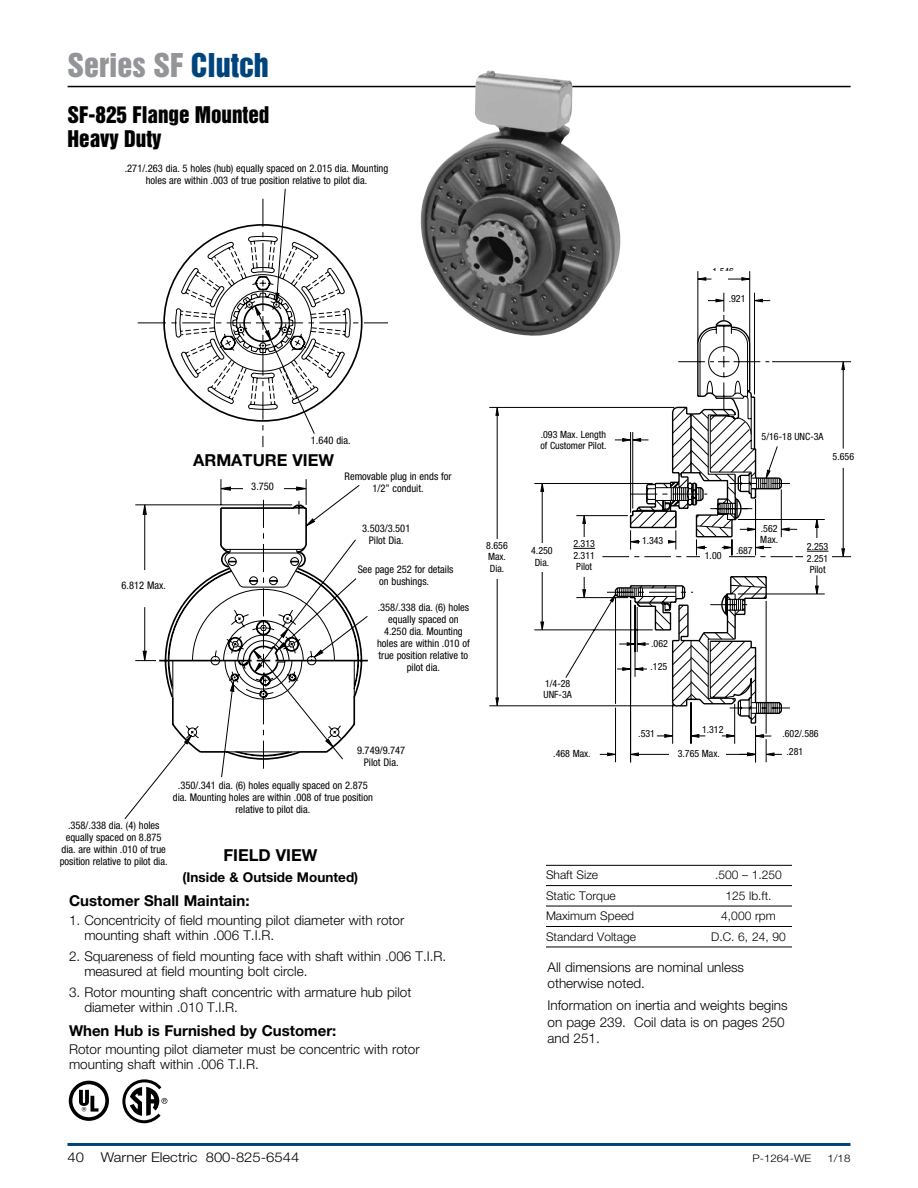
<style>
.page{position:relative;width:918px;height:1188px;background:#fff}
.page>*{position:absolute;margin:0;border:0;box-sizing:border-box;transform-origin:0 0}
.t1{font:30px "Helvetica Inserat LT Std";color:#939598}
.t2{font:21px "Helvetica Inserat LT Std";color:#000}
.Paragraph_head{font:700 16.5px "Helvetica Neue LT Std";color:#000}
.Paragraph_Subhead{font:700 15px "Helvetica Neue LT Std";color:#000}
.New_Body_Copy{font:300 13.5px/15px "Helvetica Neue LT Std";color:#000}
.New_Body_Copy-2{font:300 13.5px "Helvetica Neue LT Std";color:#000;scale:1.1 1}
.Paragraph_Subhead-2{font:700 13.5px "Helvetica Neue LT Std";color:#000}
.New_Table_Body{font:300 12px "Helvetica Neue LT Std";color:#000}
.Callouts{font:condensed 10.5px/12px "Helvetica Neue LT Std";color:#000;text-align:center}
.t3{font:300 10.5px "Helvetica Neue LT Std";color:#000;scale:1.1 1}
.Callouts-2{font:condensed 10.05px/11.4px "Helvetica Neue LT Std";color:#000}
.s1{color:#00447c}
</style>
<div class="page">
<hr style="left:68px;top:1143px;width:782px;height:3px;background:#00447c">
<hr style="left:546px;top:865px;width:246px;height:1px;background:#000">
<hr style="left:546px;top:885px;width:246px;height:1px;background:#000">
<hr style="left:546px;top:906px;width:246px;height:1px;background:#000">
<hr style="left:546px;top:926px;width:246px;height:1px;background:#000">
<hr style="left:546px;top:947px;width:246px;height:1px;background:#000">
<svg style="left:138px;top:276px;width:37px;height:93px"></svg>
<svg style="left:489px;top:271px;width:363px;height:492px"></svg>
<svg style="left:602px;top:314px;width:192px;height:405px"></svg>
<svg style="left:606px;top:406px;width:185px;height:315px"></svg>
<div style="left:803px;top:539px;width:28px;height:34px;background:#fff"></div>
<svg style="left:807px;top:551px;width:21px;height:1px"></svg>
<div style="left:700px;top:554px;width:29px;height:10px;background:#fff"></div>
<div style="left:640px;top:537px;width:27px;height:12px;background:#fff"></div>
<div style="left:576px;top:537px;width:16px;height:40px;background:#fff"></div>
<svg style="left:573px;top:548px;width:22px;height:1px"></svg>
<div style="left:535px;top:543px;width:13px;height:29px;background:#fff"></div>
<div style="left:491px;top:539px;width:14px;height:40px;background:#fff"></div>
<div style="left:647px;top:663px;width:18px;height:13px;background:#fff"></div>
<div style="left:649px;top:640px;width:16px;height:13px;background:#fff"></div>
<div style="left:669px;top:748px;width:57px;height:13px;background:#fff"></div>
<svg style="left:175px;top:188px;width:213px;height:260px"></svg>
<svg style="left:150px;top:500px;width:192px;height:286px"></svg>
<svg style="left:150px;top:570px;width:209px;height:187px"></svg>
<svg style="left:135px;top:499px;width:129px;height:194px"></svg>
<svg style="left:69px;top:1081px;width:40px;height:40px"></svg>
<svg style="left:122px;top:1079px;width:45px;height:45px"></svg>
<hr style="left:68px;top:86px;width:783px;height:1px;background:#000">
<img style="left:415px;top:70px;width:210px;height:272px">
<p class="t1" style="left:68px;top:48px;width:203px">Series SF <span class="s1">Clutch</span></p>
<p class="t2" style="left:68px;top:102px;width:203px">SF-825 Flange Mounted</p>
<p class="t2" style="left:68px;top:126px;width:95px">Heavy Duty</p>
<p class="Callouts" style="left:125px;top:163px;width:265px">.271/.263 dia. 5 holes (hub) equally spaced on 2.015 dia. Mounting holes are within .003 of true position relative to pilot dia.</p>
<p class="Callouts-2" style="left:712px;top:266px;width:23px">1.546</p>
<p class="Callouts-2" style="left:729px;top:293px;width:18px">.921</p>
<p class="Callouts" style="left:122px;top:579px;width:46px">6.812 Max.</p>
<p class="Callouts" style="left:311px;top:435px;width:41px">1.640 dia.</p>
<p class="Paragraph_head" style="left:193px;top:450px;width:142px">ARMATURE VIEW</p>
<p class="Callouts" style="left:251px;top:480px;width:24px">3.750</p>
<p class="Callouts" style="left:345px;top:470px;width:108px">Removable plug in ends for<br>1/2” conduit.</p>
<p class="Callouts" style="left:362px;top:522px;width:50px">3.503/3.501</p>
<p class="Callouts" style="left:369px;top:534px;width:36px">Pilot Dia.</p>
<p class="Callouts" style="left:358px;top:563px;width:97px">See page 252 for details on bushings.</p>
<p class="Callouts" style="left:377px;top:601px;width:94px">.358/.338 dia. (6) holes equally spaced on<br>4.250 dia. Mounting holes are within .010 of true position relative to pilot dia.</p>
<p class="Callouts-2" style="left:486px;top:539px;width:23px">8.656<br>Max.<br>Dia.</p>
<p class="Callouts" style="left:357px;top:745px;width:50px">9.749/9.747<br>Pilot Dia.</p>
<p class="Callouts" style="left:173px;top:779px;width:201px">.350/.341 dia. (6) holes equally spaced on 2.875 dia. Mounting holes are within .008 of true position relative to pilot dia.</p>
<p class="Callouts" style="left:60px;top:819px;width:109px">.358/.338 dia. (4) holes equally spaced on 8.875 dia. are within .010 of true position relative to pilot dia.</p>
<p class="Paragraph_head" style="left:223px;top:845px;width:95px">FIELD VIEW</p>
<p class="Paragraph_Subhead-2" style="left:183px;top:869px;width:177px">(Inside &amp; Outside Mounted)</p>
<p class="Paragraph_Subhead" style="left:69px;top:892px;width:182px">Customer Shall Maintain:</p>
<p class="New_Body_Copy" style="left:84px;top:912px;width:321px;text-indent:-15px">1. Concentricity of field mounting pilot diameter with rotor mounting shaft within .006 T.I.R.</p>
<p class="New_Body_Copy" style="left:84px;top:948px;width:363px;text-indent:-15px">2. Squareness of field mounting face with shaft within .006 T.I.R. measured at field mounting bolt circle.</p>
<p class="New_Body_Copy" style="left:84px;top:984px;width:328px;text-indent:-15px">3. Rotor mounting shaft concentric with armature hub pilot diameter within .010 T.I.R.</p>
<p class="Paragraph_Subhead" style="left:69px;top:1021px;width:269px">When Hub is Furnished by Customer:</p>
<p class="New_Body_Copy" style="left:69px;top:1041px;width:352px">Rotor mounting pilot diameter must be concentric with rotor mounting shaft within .006 T.I.R.</p>
<p class="Callouts-2" style="left:541px;top:428px;width:67px">.093 Max. Length</p>
<p class="Callouts-2" style="left:762px;top:430px;width:64px">5/16-18 UNC-3A</p>
<p class="Callouts-2" style="left:540px;top:440px;width:68px">of Customer Pilot.</p>
<p class="Callouts-2" style="left:833px;top:451px;width:23px">5.656</p>
<p class="Callouts-2" style="left:531px;top:545px;width:23px;text-align:center">4.250<br>Dia.</p>
<p class="Callouts-2" style="left:573px;top:538px;width:23px">2.313</p>
<p class="Callouts-2" style="left:573px;top:549px;width:23px">2.311<br>Pilot</p>
<p class="Callouts-2" style="left:642px;top:535px;width:23px">1.343</p>
<p class="Callouts-2" style="left:705px;top:549px;width:18px">1.00</p>
<p class="Callouts-2" style="left:736px;top:545px;width:18px">.687</p>
<p class="Callouts-2" style="left:761px;top:522px;width:18px">.562</p>
<p class="Callouts-2" style="left:760px;top:534px;width:19px">Max.</p>
<p class="Callouts-2" style="left:807px;top:541px;width:23px">2.253</p>
<p class="Callouts-2" style="left:807px;top:552px;width:23px">2.251<br>Pilot</p>
<p class="Callouts-2" style="left:651px;top:638px;width:18px">.062</p>
<p class="Callouts-2" style="left:651px;top:661px;width:18px">.125</p>
<p class="Callouts-2" style="left:543px;top:678px;width:30px">1/4-28<br>UNF-3A</p>
<p class="Callouts-2" style="left:638px;top:728px;width:18px">.531</p>
<p class="Callouts-2" style="left:702px;top:723px;width:23px">1.312</p>
<p class="Callouts-2" style="left:782px;top:728px;width:38px">.602/.586</p>
<p class="Callouts-2" style="left:553px;top:748px;width:39px">.468 Max.</p>
<p class="Callouts-2" style="left:678px;top:748px;width:44px">3.765 Max.</p>
<p class="Callouts-2" style="left:786px;top:746px;width:18px">.281</p>
<p class="New_Table_Body" style="left:546px;top:868px;width:54px">Shaft Size</p>
<p class="New_Table_Body" style="left:715px;top:868px;width:68px">.500 – 1.250</p>
<p class="New_Table_Body" style="left:546px;top:888px;width:71px">Static Torque</p>
<p class="New_Table_Body" style="left:725px;top:888px;width:48px">125 lb.ft.</p>
<p class="New_Table_Body" style="left:546px;top:909px;width:90px">Maximum Speed</p>
<p class="New_Table_Body" style="left:721px;top:909px;width:56px">4,000 rpm</p>
<p class="New_Table_Body" style="left:546px;top:929px;width:91px">Standard Voltage</p>
<p class="New_Table_Body" style="left:711px;top:929px;width:76px">D.C. 6, 24, 90</p>
<p class="New_Body_Copy" style="left:548px;top:959px;width:198px;line-height:16.2px">All dimensions are nominal unless otherwise noted.</p>
<p class="New_Body_Copy" style="left:548px;top:997px;width:242px;line-height:16.2px">Information on inertia and weights begins on page 239. Coil data is on pages 250 and 251.</p>
<p class="New_Body_Copy-2" style="left:68px;top:1149px;width:17px">40</p>
<p class="New_Body_Copy-2" style="left:101px;top:1149px;width:182px">Warner Electric 800-825-6544</p>
<p class="t3" style="left:728px;top:1152px;width:77px"><sup>......</sup>P-1264-WE</p>
<p class="t3" style="left:827px;top:1152px;width:23px">1/18</p>
</div>
